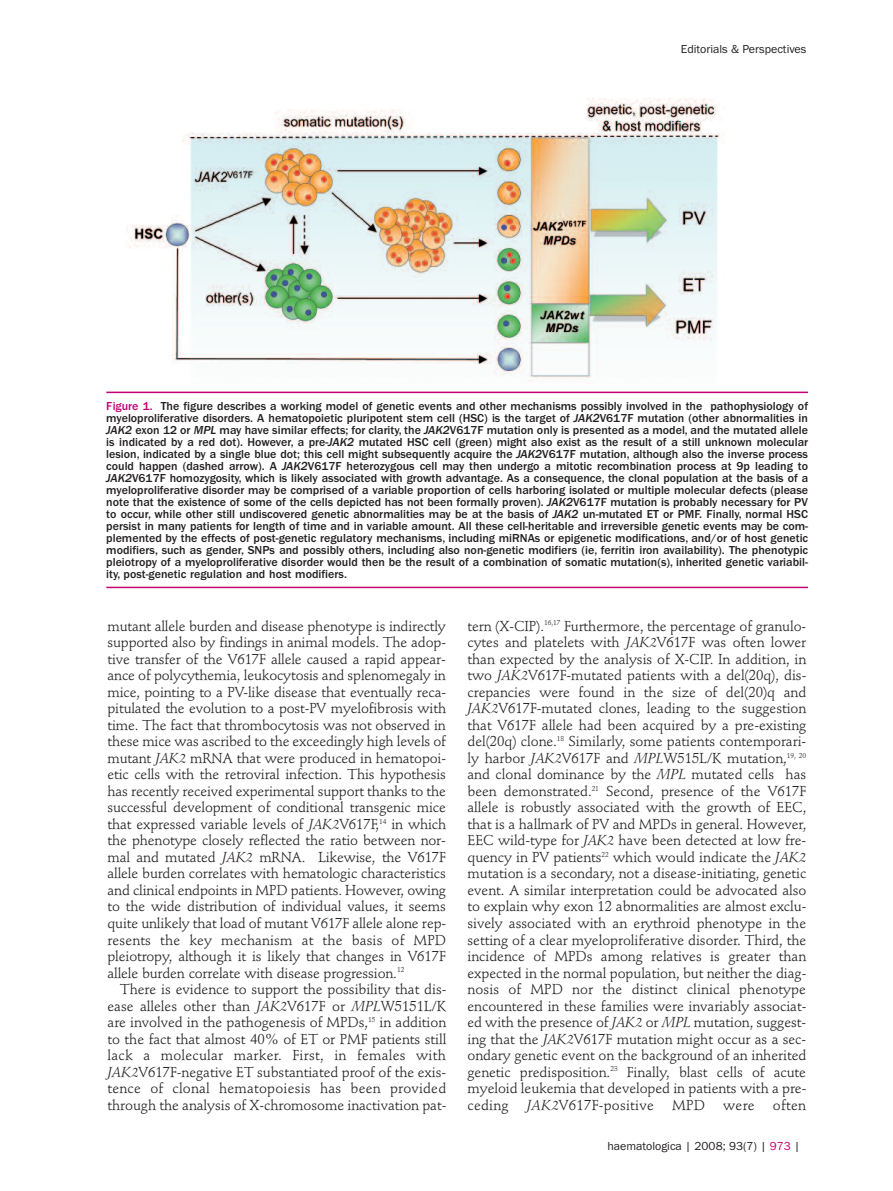
<style>
.page{position:relative;width:893px;height:1191px;background:#fff}
.page>*{position:absolute;margin:0;border:0;box-sizing:border-box;transform-origin:0 0}
.t1{font:14.25px/16.5px "Stempel Schneidler";letter-spacing:-.005em;color:#231f20;text-align:justify}
.t2{font:14.25px "Stempel Schneidler";letter-spacing:.015em;color:#231f20}
.t3{font:500 12px/12px "Franklin Gothic";color:#231f20;text-align:justify}
.t4{font:12px "Franklin Gothic";color:#231f20}
.s1{color:#c30175}
.s2{font-style:italic}
</style>
<div class="page">
<hr style="left:106px;top:391px;width:702px;height:2px;background:#c30175">
<hr style="left:106px;top:586px;width:702px;height:2px;background:#c30175">
<img style="left:125px;top:98px;width:600px;height:283px">
<p class="t4" style="left:681px;top:42px;width:127px">Editorials &amp; Perspectives</p>
<p class="t3" style="left:106px;top:401px;width:703px"><span class="s1">Figure 1.</span> The figure describes a working model of genetic events and other mechanisms possibly involved in the pathophysiology of myeloproliferative disorders. A hematopoietic pluripotent stem cell (HSC) is the target of <span class="s2">JAK2</span>V617F mutation (other abnormalities in <span class="s2">JAK2</span> exon 12 or <span class="s2">MPL</span> may have similar effects; for clarity, the <span class="s2">JAK2</span>V617F mutation only is presented as a model, and the mutated allele is indicated by a red dot). However, a pre-<span class="s2">JAK2</span> mutated HSC cell (green) might also exist as the result of a still unknown molecular lesion, indicated by a single blue dot; this cell might subsequently acquire the <span class="s2">JAK2</span>V617F mutation, although also the inverse process could happen (dashed arrow). A <span class="s2">JAK2</span>V617F heterozygous cell may then undergo a mitotic recombination process at 9p leading to <span class="s2">JAK2</span>V617F homozygosity, which is likely associated with growth advantage. As a consequence, the clonal population at the basis of a myeloproliferative disorder may be comprised of a variable proportion of cells harboring isolated or multiple molecular defects (please note that the existence of some of the cells depicted has not been formally proven). <span class="s2">JAK2</span>V617F mutation is probably necessary for PV to occur, while other still undiscovered genetic abnormalities may be at the basis of <span class="s2">JAK2</span> un-mutated ET or PMF. Finally, normal HSC persist in many patients for length of time and in variable amount. All these cell-heritable and irreversible genetic events may be com&shy;plemented by the effects of post-genetic regulatory mechanisms, including miRNAs or epigenetic modifications, and/or of host genetic modifiers, such as gender, SNPs and possibly others, including also non-genetic modifiers (ie, ferritin iron availability). The phenotypic pleiotropy of a myeloproliferative disorder would then be the result of a combination of somatic mutation(s), inherited genetic variabil&shy;ity, post-genetic regulation and host modifiers.</p>
<p class="t1" style="left:108px;top:619px;width:340px">mutant allele burden and disease phenotype is indirectly supported also by findings in animal models. The adop&shy;tive transfer of the V617F allele caused a rapid appear&shy;ance of polycythemia, leukocytosis and splenomegaly in mice, pointing to a PV-like disease that eventually reca&shy;pitulated the evolution to a post-PV myelofibrosis with time. The fact that thrombocytosis was not observed in these mice was ascribed to the exceedingly high levels of mutant <span class="s2">JAK2</span> mRNA that were produced in hematopoi&shy;etic cells with the retroviral infection. This hypothesis has recently received experimental support thanks to the successful development of conditional transgenic mice that expressed variable levels of <span class="s2">JAK2</span>V617F,<sup>14</sup> in which the phenotype closely reflected the ratio between nor&shy;mal and mutated <span class="s2">JAK2</span> mRNA. Likewise, the V617F allele burden correlates with hematologic characteristics and clinical endpoints in MPD patients. However, owing to the wide distribution of individual values, it seems quite unlikely that load of mutant V617F allele alone rep&shy;resents the key mechanism at the basis of MPD pleiotropy, although it is likely that changes in V617F allele burden correlate with disease progression.<sup>12</sup></p>
<p class="t1" style="left:108px;top:982px;width:340px;text-indent:13px">There is evidence to support the possibility that dis&shy;ease alleles other than <span class="s2">JAK2</span>V617F or <span class="s2">MPL</span>W5151L/K are involved in the pathogenesis of MPDs,<sup>15</sup> in addition to the fact that almost 40% of ET or PMF patients still lack a molecular marker. First, in females with <span class="s2">JAK2</span>V617F-negative ET substantiated proof of the exis&shy;tence of clonal hematopoiesis has been provided through the analysis of X-chromosome inactivation pat-</p>
<p class="t1" style="left:467px;top:619px;width:340px">tern (X-CIP).<sup>16,17</sup> Furthermore, the percentage of granulo&shy;cytes and platelets with <span class="s2">JAK2</span>V617F was often lower than expected by the analysis of X-CIP. In addition, in two <span class="s2">JAK2</span>V617F-mutated patients with a del(20q), dis&shy;crepancies were found in the size of del(20)q and <span class="s2">JAK2</span>V617F-mutated clones, leading to the suggestion that V617F allele had been acquired by a pre-existing del(20q) clone.<sup>18</sup> Similarly, some patients contemporari&shy;ly harbor <span class="s2">JAK2</span>V617F and <span class="s2">MPL</span>W515L/K mutation,<sup>19,</sup> <sup>20 </sup>and clonal dominance by the <span class="s2">MPL</span> mutated cells has been demonstrated.<sup>21</sup> Second, presence of the V617F allele is robustly associated with the growth of EEC, that is a hallmark of PV and MPDs in general. However, EEC wild-type for <span class="s2">JAK2</span> have been detected at low fre&shy;quency in PV patients<sup>22</sup> which would indicate the <span class="s2">JAK2 </span>mutation is a secondary, not a disease-initiating, genetic event. A similar interpretation could be advocated also to explain why exon 12 abnormalities are almost exclu&shy;sively associated with an erythroid phenotype in the setting of a clear myeloproliferative disorder. Third, the incidence of MPDs among relatives is greater than expected in the normal population, but neither the diag&shy;nosis of MPD nor the distinct clinical phenotype encountered in these families were invariably associat&shy;ed with the presence of <span class="s2">JAK2</span> or <span class="s2">MPL</span> mutation, suggest&shy;ing that the <span class="s2">JAK2</span>V617F mutation might occur as a sec&shy;ondary genetic event on the background of an inherited genetic predisposition.<sup>23</sup> Finally, blast cells of acute myeloid leukemia that developed in patients with a pre&shy;ceding</p>
<p class="t2" style="left:527px;top:1098px;width:128px"><span class="s2">JAK2</span>V617F-positive</p>
<p class="t1" style="left:672px;top:1097px;width:34px">MPD</p>
<p class="t1" style="left:723px;top:1097px;width:33px">were</p>
<p class="t1" style="left:773px;top:1097px;width:35px">often</p>
<p class="t4" style="left:607px;top:1139px;width:194px">haematologica | 2008; 93(7) | <span class="s1">973</span> |</p>
</div>
